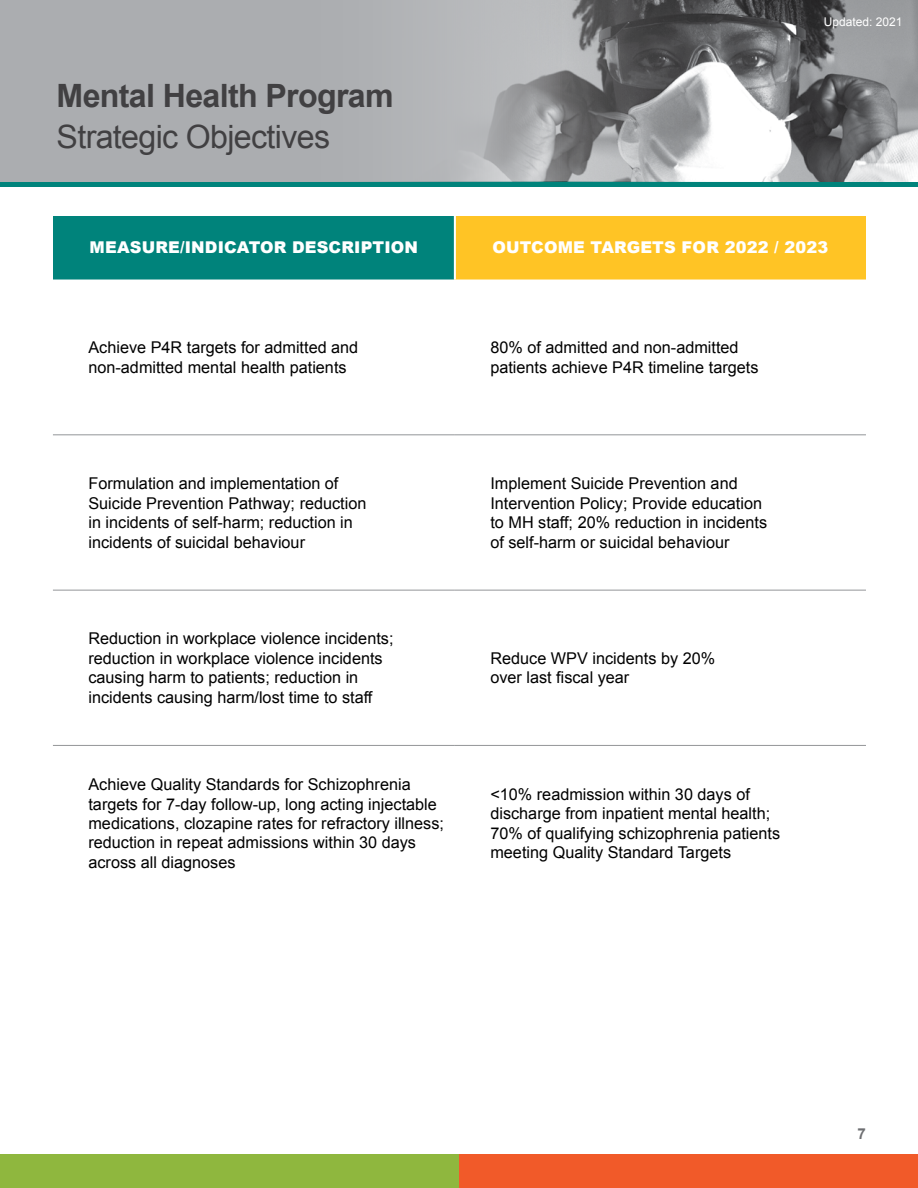
<style>
.page{position:relative;width:918px;height:1188px;background:#fff}
.page>*{position:absolute;margin:0;border:0;box-sizing:border-box;transform-origin:0 0}
.t1{font:700 32.1px "Arial";letter-spacing:-.02em;color:#414042}
.t2{font:32.1px "Arial";letter-spacing:-.02em;color:#414042}
.t3{font:16.2px/19.5px "Arial";color:#000}
.t4{font:900 16.2px "Arial";letter-spacing:.01em;color:#fff}
.t5{font:700 15.15px "Arial";color:#6d6e71}
.t6{font:12px "Arial";color:#fff}
</style>
<div class="page">
<div style="left:0;top:1155px;width:459px;height:33px;background:#8fb73e"></div>
<div style="left:459px;top:1155px;width:459px;height:33px;background:#f15a29"></div>
<div style="left:0;top:182px;width:918px;height:5px;background:#00837b"></div>
<img style="left:562px;top:0;width:356px;height:182px">
<div style="left:0;top:0;width:562px;height:182px;background:#abadb0"></div>
<div style="left:53px;top:216px;width:402px;height:64px;background:#00837b"></div>
<div style="left:455px;top:216px;width:411px;height:64px;background:#ffc425"></div>
<hr style="left:53px;top:435px;width:402px;height:1px;background:#939598">
<hr style="left:455px;top:435px;width:411px;height:1px;background:#939598">
<hr style="left:53px;top:590px;width:402px;height:1px;background:#939598">
<hr style="left:455px;top:590px;width:411px;height:1px;background:#939598">
<hr style="left:53px;top:745px;width:402px;height:1px;background:#939598">
<hr style="left:455px;top:745px;width:411px;height:1px;background:#939598">
<hr style="left:454px;top:216px;width:2px;height:64px;background:#fff">
<h1 class="t1" style="left:57px;top:75px;width:339px">Mental Health Program</h1>
<h1 class="t2" style="left:57px;top:116px;width:275px">Strategic Objectives</h1>
<p class="t6" style="left:824px;top:14px;width:80px">Updated: 2021</p>
<p class="t4" style="left:90px;top:236px;width:330px">MEASURE/INDICATOR DESCRIPTION</p>
<p class="t4" style="left:492px;top:236px;width:337px">OUTCOME TARGETS FOR 2022 / 2023</p>
<p class="t3" style="left:88px;top:338px;width:271px">Achieve P4R targets for admitted and non-admitted mental health patients</p>
<p class="t3" style="left:490px;top:338px;width:270px">80% of admitted and non-admitted patients achieve P4R timeline targets</p>
<p class="t3" style="left:88px;top:474px;width:280px">Formulation and implementation of Suicide Prevention Pathway; reduction in incidents of self-harm; reduction in incidents of suicidal behaviour</p>
<p class="t3" style="left:490px;top:474px;width:278px">Implement Suicide Prevention and Intervention Policy; Provide education to MH staff; 20% reduction in incidents of self-harm or suicidal behaviour</p>
<p class="t3" style="left:88px;top:629px;width:307px">Reduction in workplace violence incidents; reduction in workplace violence incidents causing harm to patients; reduction in incidents causing harm/lost time to staff</p>
<p class="t3" style="left:490px;top:649px;width:226px">Reduce WPV incidents by 20% over last fiscal year</p>
<p class="t3" style="left:88px;top:775px;width:357px">Achieve Quality Standards for Schizophrenia targets for 7-day follow-up, long acting injectable medications, clozapine rates for refractory illness; reduction in repeat admissions within 30 days across all diagnoses</p>
<p class="t3" style="left:490px;top:784px;width:291px">&lt;10% readmission within 30 days of discharge from inpatient mental health; 70% of qualifying schizophrenia patients meeting Quality Standard Targets</p>
<p class="t5" style="left:857px;top:1124px;width:10px">7</p>
</div>
